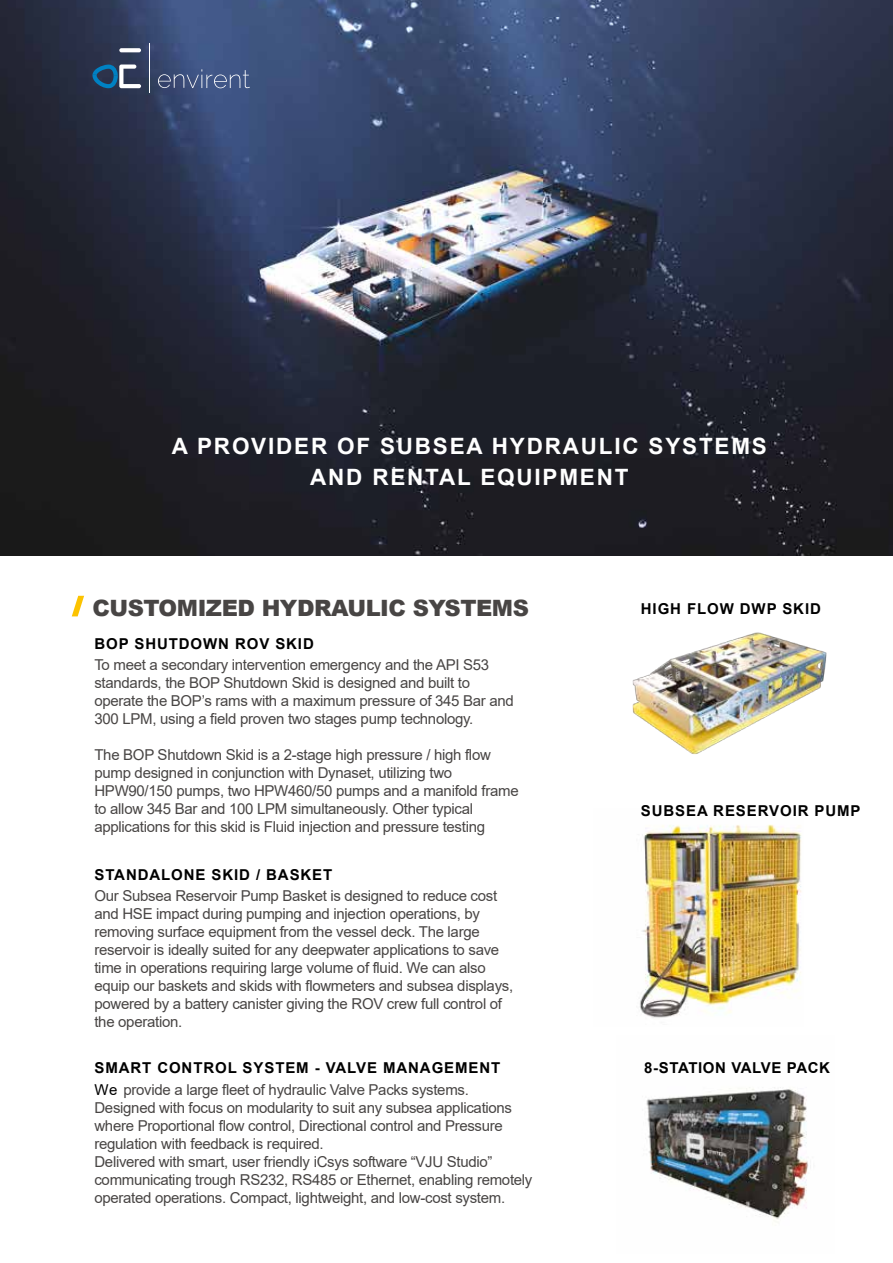
<style>
.page{position:relative;width:893px;height:1263px;background:#fff}
.page>*{position:absolute;margin:0;border:0;box-sizing:border-box;transform-origin:0 0}
.t1{font:700 22.5px/31px "Arial";letter-spacing:.08em;color:#fff;text-align:center}
.t2{font:900 22.5px "Arial";letter-spacing:-.02em;color:#484544}
.t3{font:15px/18px "Arial";letter-spacing:-.02em;color:#484544}
.t4{font:700 15px "Arial";letter-spacing:.06em;color:#000}
.t5{font:700 15px "Arial";letter-spacing:.04em;color:#000}
.s1{font-weight:700;color:#000}
.s2{color:#000}
</style>
<div class="page">
<img style="left:646px;top:1087px;width:162px;height:135px">
<svg style="left:72px;top:596px;width:12px;height:20px"></svg>
<img style="left:640px;top:824px;width:161px;height:194px">
<img style="left:0;top:0;width:893px;height:555px">
<svg style="left:158px;top:69px;width:92px;height:19px;background:#53658e"></svg>
<hr style="left:149px;top:44px;width:1px;height:49px;background:#fff">
<svg style="left:119px;top:48px;width:22px;height:4px"></svg>
<svg style="left:92px;top:65px;width:49px;height:23px"></svg>
<img style="left:632px;top:632px;width:195px;height:123px">
<h1 class="t1" style="left:172px;top:431px;width:596px">A PROVIDER OF SUBSEA HYDRAULIC SYSTEMS<br>AND RENTAL EQUIPMENT</h1>
<h1 class="t2" style="left:92px;top:592px;width:438px">CUSTOMIZED HYDRAULIC SYSTEMS</h1>
<p class="t4" style="left:94px;top:633px;width:221px">BOP SHUTDOWN ROV SKID</p>
<p class="t3" style="left:94px;top:656px;width:421px">To meet a secondary intervention emergency and the API S53 standards, the BOP Shutdown Skid is designed and built to operate the BOP’s rams with a maximum pressure of 345 Bar and 300 LPM, using a field proven two stages pump technology.</p>
<p class="t3" style="left:94px;top:746px;width:426px">The BOP Shutdown Skid is a 2-stage high pressure / high flow pump designed in conjunction with Dynaset, utilizing two HPW90/150 pumps, two HPW460/50 pumps and a manifold frame to allow 345 Bar and 100 LPM simultaneously. Other typical applications for this skid is Fluid injection and pressure testing</p>
<p class="t4" style="left:94px;top:864px;width:239px">STANDALONE SKID / BASKET</p>
<p class="t3" style="left:94px;top:887px;width:420px">Our Subsea Reservoir Pump Basket is designed to reduce cost and HSE impact during pumping and injection operations, by removing surface equipment from the vessel deck. The large reservoir is ideally suited for any deepwater applications to save time in operations requiring large volume of fluid. We can also equip our baskets and skids with flowmeters and subsea displays, powered by a battery canister giving the ROV crew full control of the operation.</p>
<p class="t3" style="left:94px;top:1057px;width:407px;line-height:22px"><span class="s1">SMART CONTROL SYSTEM - VALVE MANAGEMENT<br></span><span class="s2">We</span> provide a large fleet of hydraulic Valve Packs systems.</p>
<p class="t3" style="left:94px;top:1099px;width:439px">Designed with focus on modularity to suit any subsea applications where Proportional flow control, Directional control and Pressure regulation with feedback is required.<br>Delivered with smart, user friendly iCsys software “VJU Studio” communicating trough RS232, RS485 or Ethernet, enabling remotely operated operations. Compact, lightweight, and low-cost system.</p>
<p class="t4" style="left:641px;top:598px;width:182px">HIGH FLOW DWP SKID</p>
<p class="t4" style="left:641px;top:800px;width:221px">SUBSEA RESERVOIR PUMP</p>
<p class="t5" style="left:644px;top:1057px;width:187px">8-STATION VALVE PACK</p>
</div>
